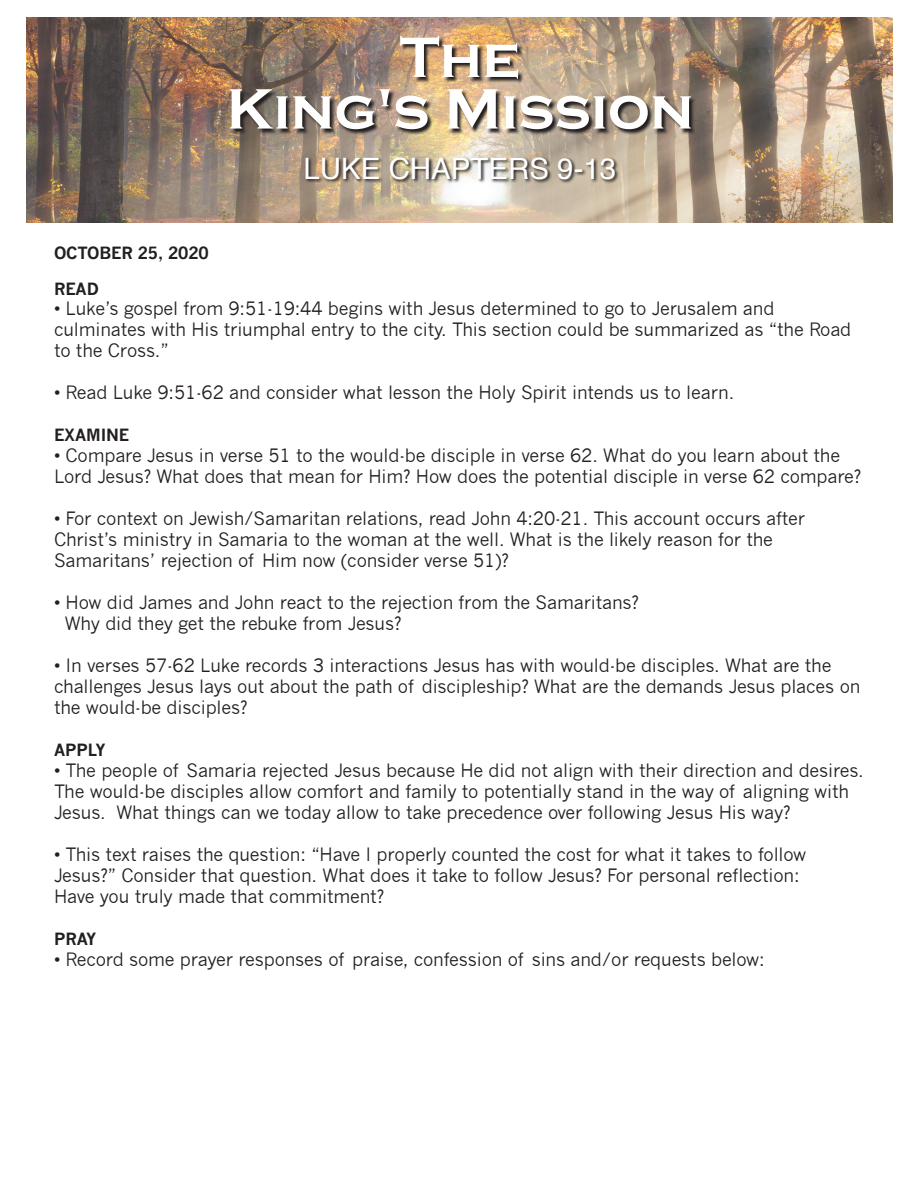
<style>
.page{position:relative;width:918px;height:1188px;background:#fff}
.page>*{position:absolute;margin:0;border:0;box-sizing:border-box;transform-origin:0 0}
.t1{font:700 58.95px/51.6px "Copperplate Gothic";color:#fff;text-align:center}
.t2{font:29.4px "Helvetica";color:#fff}
.t3{font:18px/21px "News Gothic";letter-spacing:-.01em;color:#231f20}
.t4{font:700 16.5px/36px "News Gothic";letter-spacing:-.01em;color:#231f20}
</style>
<div class="page">
<img style="left:26px;top:17px;width:866px;height:206px">
<img style="left:230px;top:37px;width:467px;height:98px">
<svg style="left:305px;top:157px;width:314px;height:27px"></svg>
<h1 class="t1" style="left:226px;top:32px;width:469px">The<br>King's Mission</h1>
<h2 class="t2" style="left:304px;top:146px;width:314px">LUKE CHAPTERS 9-13</h2>
<p class="t4" style="left:54px;top:235px;width:156px">OCTOBER 25, 2020<br>READ</p>
<p class="t3" style="left:54px;top:298px;width:799px">• Luke’s gospel from 9:51-19:44 begins with Jesus determined to go to Jerusalem and culminates with His triumphal entry to the city. This section could be summarized as “the Road to the Cross.”</p>
<p class="t3" style="left:54px;top:382px;width:682px">• Read Luke 9:51-62 and consider what lesson the Holy Spirit intends us to learn.</p>
<p class="t4" style="left:54px;top:416px;width:77px">EXAMINE</p>
<p class="t3" style="left:54px;top:445px;width:809px">• Compare Jesus in verse 51 to the would-be disciple in verse 62. What do you learn about the<br>Lord Jesus? What does that mean for Him? How does the potential disciple in verse 62 compare?</p>
<p class="t3" style="left:54px;top:508px;width:753px">• For context on Jewish/Samaritan relations, read John 4:20-21. This account occurs after<br>Christ’s ministry in Samaria to the woman at the well. What is the likely reason for the<br>Samaritans’ rejection of Him now (consider verse 51)?</p>
<p class="t3" style="left:65px;top:592px;width:576px;text-indent:-11px">• How did James and John react to the rejection from the Samaritans?<br>Why did they get the rebuke from Jesus?</p>
<p class="t3" style="left:54px;top:655px;width:808px">• In verses 57-62 Luke records 3 interactions Jesus has with would-be disciples. What are the challenges Jesus lays out about the path of discipleship? What are the demands Jesus places on the would-be disciples?</p>
<p class="t4" style="left:54px;top:731px;width:53px">APPLY</p>
<p class="t3" style="left:54px;top:760px;width:811px">• The people of Samaria rejected Jesus because He did not align with their direction and desires.<br>The would-be disciples allow comfort and family to potentially stand in the way of aligning with<br>Jesus. What things can we today allow to take precedence over following Jesus His way?</p>
<p class="t3" style="left:54px;top:844px;width:754px">• This text raises the question: “Have I properly counted the cost for what it takes to follow<br>Jesus?” Consider that question. What does it take to follow Jesus? For personal reflection:<br>Have you truly made that commitment?</p>
<p class="t4" style="left:54px;top:920px;width:44px">PRAY</p>
<p class="t3" style="left:54px;top:949px;width:712px">• Record some prayer responses of praise, confession of sins and/or requests below:</p>
</div>
